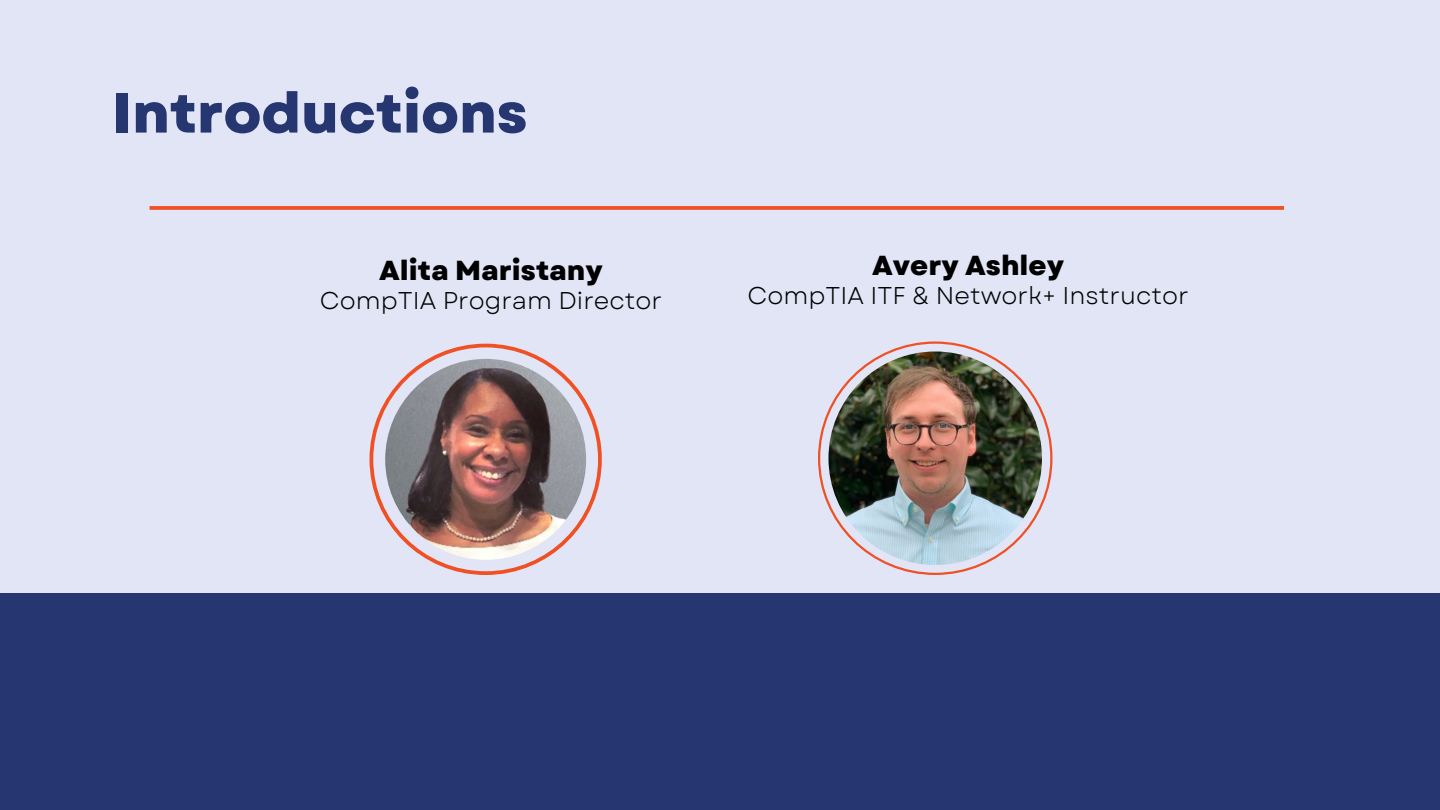
<style>
.page{position:relative;width:1440px;height:810px;background:#e1e5f6}
.page>*{position:absolute;margin:0;border:0;box-sizing:border-box;transform-origin:0 0}
.t1{font:800 56px "Garet";color:#263670}
.t2{font:800 27.5px "Garet";color:#000}
.t3{font:24.3px "Garet";color:#000}
</style>
<div class="page">
<div style="left:0;top:593px;width:1440px;height:217px;background:#263670"></div>
<svg style="left:150px;top:206px;width:1134px;height:4px;background:#ef582f"></svg>
<svg style="left:370px;top:344px;width:232px;height:231px"></svg>
<img style="left:385px;top:359px;width:201px;height:201px;border-radius:50%">
<svg style="left:818px;top:341px;width:234px;height:234px"></svg>
<img style="left:828px;top:351px;width:214px;height:214px;border-radius:50%">
<p class="t1" style="left:112px;top:73px;width:417px">Introductions</p>
<p class="t2" style="left:379px;top:251px;width:225px">Alita Maristany</p>
<p class="t3" style="left:320px;top:283px;width:344px">CompTIA Program Director</p>
<p class="t2" style="left:872px;top:245px;width:193px">Avery Ashley</p>
<p class="t3" style="left:748px;top:278px;width:443px">CompTIA ITF &amp; Network+ Instructor</p>
</div>
